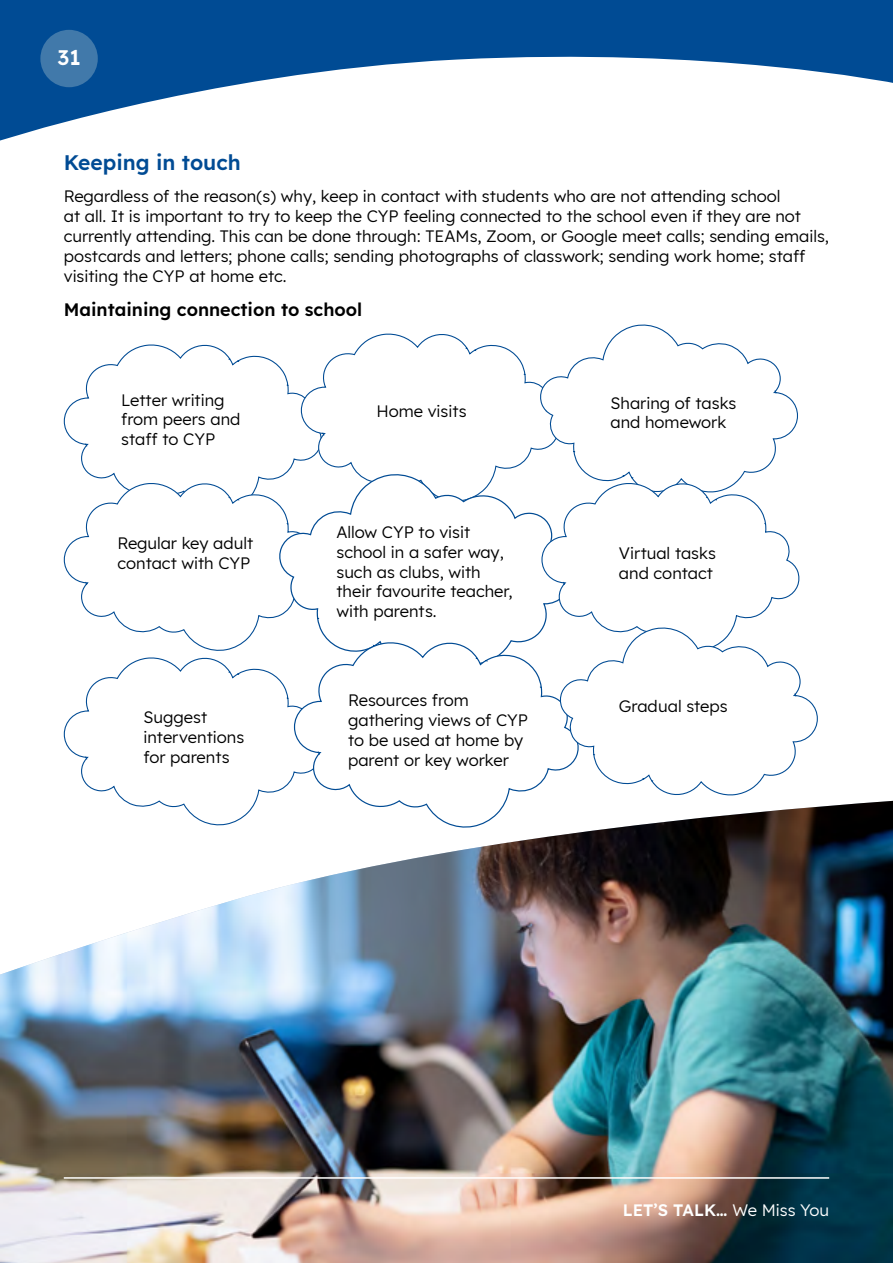
<style>
.page{position:relative;width:893px;height:1263px;background:#fff}
.page>*{position:absolute;margin:0;border:0;box-sizing:border-box;transform-origin:0 0}
.Sub_Header{font:600 21px "Lexend";color:#004b94}
.t1{font:600 21px "Lexend";color:#fff}
.Small_Header{font:600 18px "Lexend";color:#000}
.Body_Copy{font:16.5px/19.8px "Lexend";color:#000}
.Body_copy_no_space{font:16.5px/19.8px "Lexend";color:#000}
.t2{font:600 16.5px "Lexend";color:#fff}
.s1{font-weight:400}
</style>
<div class="page">
<svg style="left:0;top:0;width:893px;height:141px;fill:#004b94"></svg>
<div style="left:40px;top:30px;width:58px;height:57px;background:#4179aa;border-radius:50%"></div>
<svg style="left:64px;top:325px;width:754px;height:466px"></svg>
<img style="left:0;top:801px;width:893px;height:462px">
<hr style="left:64px;top:1177px;width:765px;height:2px;background:#fff">
<p class="t1" style="left:58px;top:42px;width:25px">31</p>
<h3 class="Sub_Header" style="left:64px;top:146px;width:178px">Keeping in touch</h3>
<p class="Body_Copy" style="left:64px;top:186px;width:767px">Regardless of the reason(s) why, keep in contact with students who are not attending school<br>at all. It is important to try to keep the CYP feeling connected to the school even if they are not currently attending. This can be done through: TEAMs, Zoom, or Google meet calls; sending emails, postcards and letters; phone calls; sending photographs of classwork; sending work home; staff visiting the CYP at home etc.</p>
<h4 class="Small_Header" style="left:64px;top:296px;width:300px">Maintaining connection to school</h4>
<p class="Body_Copy" style="left:121px;top:389px;width:121px">Letter writing from peers and staff to CYP</p>
<p class="Body_Copy" style="left:376px;top:400px;width:92px">Home visits</p>
<p class="Body_Copy" style="left:610px;top:392px;width:127px">Sharing of tasks and homework</p>
<p class="Body_Copy" style="left:117px;top:533px;width:137px">Regular key adult contact with CYP</p>
<p class="Body_copy_no_space" style="left:336px;top:521px;width:178px">Allow CYP to visit school in a safer way, such as clubs, with their favourite teacher, with parents.</p>
<p class="Body_Copy" style="left:619px;top:542px;width:98px">Virtual tasks and contact</p>
<p class="Body_Copy" style="left:144px;top:707px;width:102px">Suggest interventions for parents</p>
<p class="Body_Copy" style="left:348px;top:690px;width:182px">Resources from gathering views of CYP to be used at home by parent or key worker</p>
<p class="Body_Copy" style="left:619px;top:695px;width:110px">Gradual steps</p>
<p class="t2" style="left:623px;top:1197px;width:208px">LET’S TALK… <span class="s1">We Miss You</span></p>
</div>
